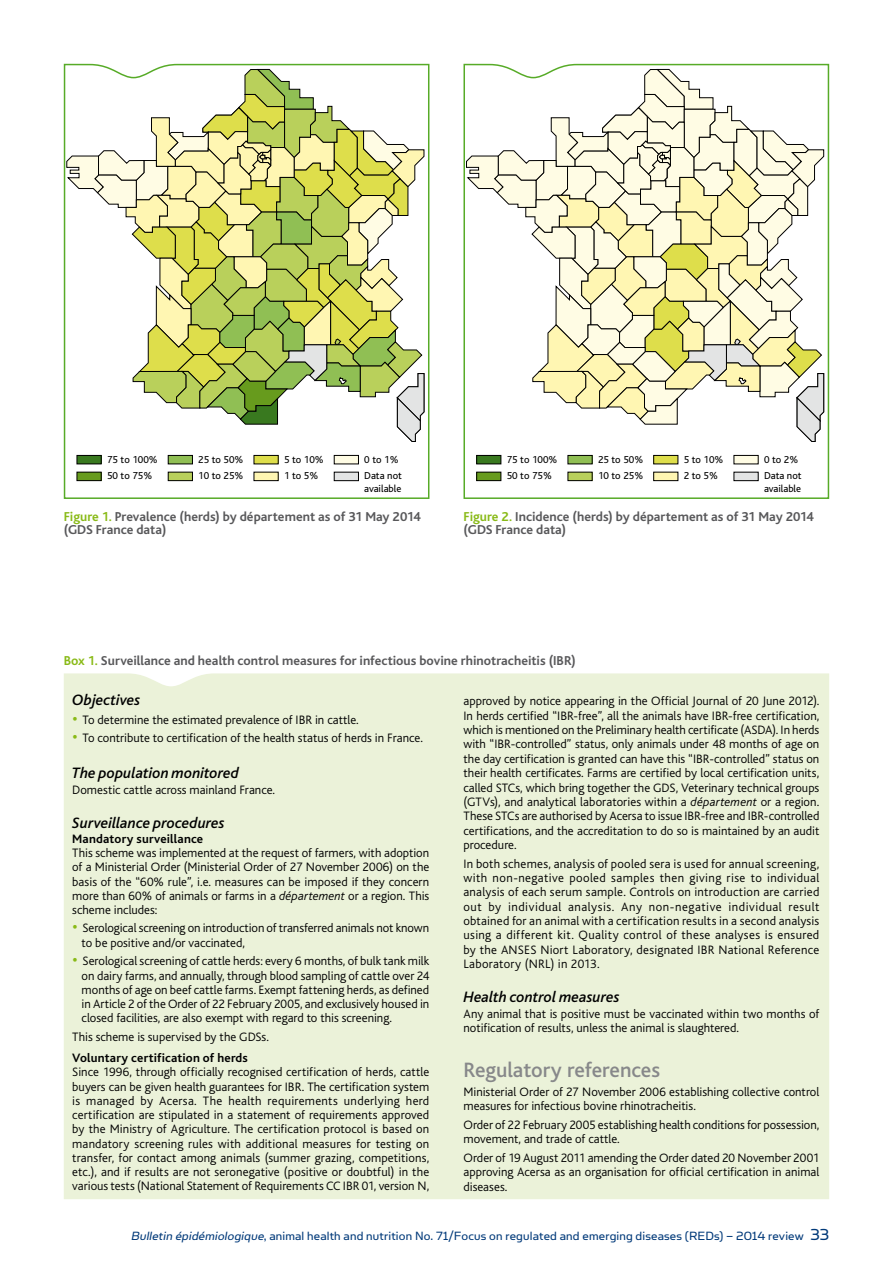
<style>
.page{position:relative;width:893px;height:1263px;background:#fff}
.page>*{position:absolute;margin:0;border:0;box-sizing:border-box;transform-origin:0 0}
.t1{font:500 21.75px "Bliss";letter-spacing:-.005em;color:#87888a}
.t2{font:italic 500 15.75px "Bliss";color:#000}
.t3{font:700 13.5px/13.5px "Bliss";color:#58585a}
.t4{font:13.5px "Simian Text Orangutan";letter-spacing:.01em;color:#003979}
.t5{font:300 12.75px/14.4px "Bliss";color:#000;text-align:justify}
.t6{font:700 12.75px "Bliss";letter-spacing:.015em;color:#000}
.t7{font:10.5px/16.6px "Bliss";color:#000}
.s1{color:#89ba17}
.s2{font-size:19.5px;color:#89ba17}
.s3{font-style:italic}
.s4{font-size:18px}
</style>
<div class="page">
<div style="left:64px;top:673px;width:765px;height:526px;background:#ebf2d9"></div>
<svg style="left:63px;top:63px;width:367px;height:436px"></svg>
<svg style="left:463px;top:63px;width:367px;height:436px"></svg>
<p class="t7" style="left:107px;top:451px;width:52px">75 to 100%<br>50 to 75%</p>
<p class="t7" style="left:198px;top:451px;width:47px">25 to 50%<br>10 to 25%</p>
<p class="t7" style="left:284px;top:451px;width:41px">5 to 10%<br>1 to 5%</p>
<p class="t7" style="left:364px;top:451px;width:39px">0 to 1%<br>Data not</p>
<p class="t7" style="left:364px;top:480px;width:39px">available</p>
<p class="t3" style="left:64px;top:510px;width:358px"><span class="s1">Figure 1.</span> Prevalence (herds) by département as of 31 May 2014 (GDS France data)</p>
<p class="t7" style="left:507px;top:451px;width:52px">75 to 100%<br>50 to 75%</p>
<p class="t7" style="left:598px;top:451px;width:47px">25 to 50%<br>10 to 25%</p>
<p class="t7" style="left:684px;top:451px;width:41px">5 to 10%<br>2 to 5%</p>
<p class="t7" style="left:764px;top:451px;width:39px">0 to 2%<br>Data not</p>
<p class="t7" style="left:764px;top:480px;width:39px">available</p>
<p class="t3" style="left:463px;top:510px;width:352px"><span class="s1">Figure 2.</span> Incidence (herds) by département as of 31 May 2014 (GDS France data)</p>
<p class="t3" style="left:64px;top:654px;width:514px"><span class="s1">Box 1.</span> Surveillance and health control measures for infectious bovine rhinotracheitis (IBR)</p>
<p class="t2" style="left:72px;top:692px;width:70px">Objectives</p>
<p class="t5" style="left:72px;top:713px;width:288px"><span class="s2">•</span> To determine the estimated prevalence of IBR in cattle.</p>
<p class="t5" style="left:72px;top:731px;width:352px"><span class="s2">•</span> To contribute to certification of the health status of herds in France.</p>
<p class="t2" style="left:72px;top:765px;width:168px">The population monitored</p>
<p class="t5" style="left:72px;top:783px;width:204px">Domestic cattle across mainland France.</p>
<p class="t2" style="left:72px;top:814px;width:154px">Surveillance procedures</p>
<p class="t6" style="left:72px;top:832px;width:132px">Mandatory surveillance</p>
<p class="t5" style="left:72px;top:846px;width:359px">This scheme was implemented at the request of farmers, with adoption of a Ministerial Order (Ministerial Order of 27 November 2006) on the basis of the “60% rule”, i.e. measures can be imposed if they concern more than 60% of animals or farms in a <span class="s3">département</span> or a region. This scheme includes:</p>
<p class="t5" style="left:82px;top:921px;width:349px;text-indent:-9px"><span class="s2">•</span> Serological screening on introduction of transferred animals not known to be positive and/or vaccinated,</p>
<p class="t5" style="left:82px;top:954px;width:349px;text-indent:-9px"><span class="s2">•</span> Serological screening of cattle herds: every 6 months, of bulk tank milk on dairy farms, and annually, through blood sampling of cattle over 24 months of age on beef cattle farms. Exempt fattening herds, as defined in Article 2 of the Order of 22 February 2005, and exclusively housed in closed facilities, are also exempt with regard to this screening.</p>
<p class="t5" style="left:72px;top:1030px;width:198px">This scheme is supervised by the GDSs.</p>
<p class="t6" style="left:72px;top:1051px;width:177px">Voluntary certification of herds</p>
<p class="t5" style="left:72px;top:1065px;width:359px">Since 1996, through officially recognised certification of herds, cattle buyers can be given health guarantees for IBR. The certification system is managed by Acersa. The health requirements underlying herd certification are stipulated in a statement of requirements approved by the Ministry of Agriculture. The certification protocol is based on mandatory screening rules with additional measures for testing on transfer, for contact among animals (summer grazing, competitions, etc.), and if results are not seronegative (positive or doubtful) in the various tests (National Statement of Requirements CC IBR 01, version N,</p>
<p class="t5" style="left:463px;top:694px;width:357px">approved by notice appearing in the Official Journal of 20 June 2012).<br>In herds certified “IBR-free”, all the animals have IBR-free certification, which is mentioned on the Preliminary health certificate (ASDA). In herds with “IBR-controlled” status, only animals under 48 months of age on the day certification is granted can have this “IBR-controlled” status on their health certificates. Farms are certified by local certification units, called STCs, which bring together the GDS, Veterinary technical groups (GTVs), and analytical laboratories within a <span class="s3">département</span> or a region.<br>These STCs are authorised by Acersa to issue IBR-free and IBR-controlled certifications, and the accreditation to do so is maintained by an audit procedure.</p>
<p class="t5" style="left:463px;top:856px;width:357px">In both schemes, analysis of pooled sera is used for annual screening, with non-negative pooled samples then giving rise to individual analysis of each serum sample. Controls on introduction are carried out by individual analysis. Any non-negative individual result obtained for an animal with a certification results in a second analysis using a different kit. Quality control of these analyses is ensured by the ANSES Niort Laboratory, designated IBR National Reference Laboratory (NRL) in 2013.</p>
<p class="t2" style="left:463px;top:988px;width:158px">Health control measures</p>
<p class="t5" style="left:463px;top:1007px;width:357px">Any animal that is positive must be vaccinated within two months of notification of results, unless the animal is slaughtered.</p>
<h1 class="t1" style="left:463px;top:1059px;width:198px">Regulatory references</h1>
<p class="t5" style="left:463px;top:1085px;width:357px">Ministerial Order of 27 November 2006 establishing collective control measures for infectious bovine rhinotracheitis.</p>
<p class="t5" style="left:463px;top:1118px;width:357px">Order of 22 February 2005 establishing health conditions for possession, movement, and trade of cattle.</p>
<p class="t5" style="left:463px;top:1151px;width:357px">Order of 19 August 2011 amending the Order dated 20 November 2001 approving Acersa as an organisation for official certification in animal diseases.</p>
<p class="t4" style="left:131px;top:1228px;width:700px"><span class="s3">Bulletin épidémiologique</span>, animal health and nutrition No. 71/Focus on regulated and emerging diseases (REDs) – 2014 review <span class="s4">33</span></p>
</div>
